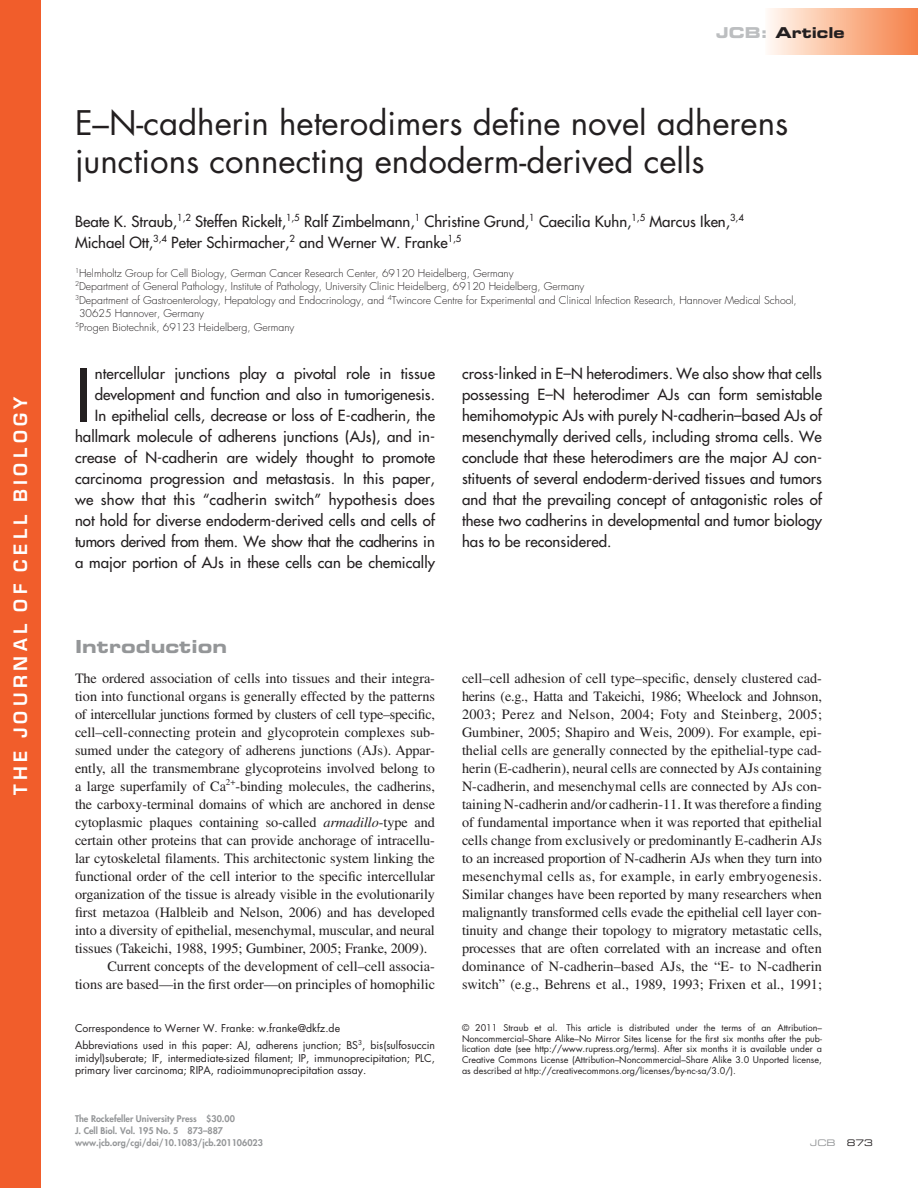
<style>
.page{position:relative;width:918px;height:1188px;background:#fff}
.page>*{position:absolute;margin:0;border:0;box-sizing:border-box;transform-origin:0 0}
.t1{font:500 70.65px "Futura Std";color:#231f20}
.t2{font:33px/38.2px "Futura Std";color:#231f20}
.t3{font:600 18px "Eurostile";letter-spacing:.25em;color:#fff}
.t4{font:18px "Eurostile LT Std Bold Ex 2";letter-spacing:.005em;color:#949698}
.t5{font:500 15px/21px "Futura Std";letter-spacing:.005em;color:#231f20;text-align:right}
.t6{font:15px "Eurostile LT Std Bold Ex 2";color:#231f20}
.t7{font:14.25px/18px "Times LT Std";letter-spacing:-.005em;color:#231f20;text-align:justify}
.t8{font:300 10.5px "Futura Std";color:#231f20}
.t9{font:10.5px/16.8px "Futura Std";color:#231f20}
.t10{font:9px/10.8px "Futura Std";color:#231f20;text-align:justify}
.t11{font:800 9px/12px "Futura Std";color:#949698}
.t12{font:9px "Eurostile LT Std Ex 2";color:#949698}
.t13{font:9px "Eurostile LT Std Ex 2";color:#231f20}
.s1{color:#bcbec0}
.s2{font-style:italic}
</style>
<div class="page">
<div style="left:763px;top:8px;width:155px;height:47px;background:linear-gradient(to right,#fffbf4,#f57f45)"></div>
<div style="left:0;top:0;width:40px;height:1188px;background:#f15d2b"></div>
<p class="t3" style="left:13px;top:795px;width:400px;rotate:-90deg">THE JOURNAL OF CELL BIOLOGY</p>
<p class="t6" style="left:716px;top:22px;width:130px"><span class="s1">JCB:</span> Article</p>
<h2 class="t2" style="left:75px;top:104px;width:715px">E–N-cadherin heterodimers define novel adherens junctions connecting endoderm-derived cells</h2>
<p class="t5" style="left:75px;top:212px;width:670px;text-align:left">Beate K. Straub,<sup>1,2</sup> Steffen Rickelt,<sup>1,5</sup> Ralf Zimbelmann,<sup>1</sup> Christine Grund,<sup>1</sup> Caecilia Kuhn,<sup>1,5</sup> Marcus Iken,<sup>3,4<br></sup>Michael Ott,<sup>3,4</sup> Peter Schirmacher,<sup>2</sup> and Werner W. Franke<sup>1,5</sup></p>
<p class="t8" style="left:75px;top:267px;width:440px"><sup>1</sup>Helmholtz Group for Cell Biology, German Cancer Research Center, 69120 Heidelberg, Germany</p>
<p class="t8" style="left:75px;top:280px;width:511px"><sup>2</sup>Department of General Pathology, Institute of Pathology, University Clinic Heidelberg, 69120 Heidelberg, Germany</p>
<p class="t8" style="left:75px;top:294px;width:723px"><sup>3</sup>Department of Gastroenterology, Hepatology and Endocrinology, and <sup>4</sup>Twincore Centre for Experimental and Clinical Infection Research, Hannover Medical School,</p>
<p class="t8" style="left:79px;top:307px;width:126px">30625 Hannover, Germany</p>
<p class="t8" style="left:75px;top:321px;width:221px"><sup>5</sup>Progen Biotechnik, 69123 Heidelberg, Germany</p>
<p class="t5" style="left:75px;top:363px;width:362px">ntercellular junctions play a pivotal role in tissue development and function and also in tumorigenesis.<br>In epithelial cells, decrease or loss of E-cadherin, the hallmark molecule of adherens junctions (AJs), and in&shy;crease of N-cadherin are widely thought to promote carcinoma progression and metastasis. In this paper, we show that this “cadherin switch” hypothesis does not hold for diverse endoderm-derived cells and cells of tumors derived from them. We show that the cadherins in a major portion of AJs in these cells can be chemically</p>
<p class="t5" style="left:462px;top:363px;width:362px;text-align:justify">cross-linked in E–N heterodimers. We also show that cells possessing E–N heterodimer AJs can form semistable hemihomotypic AJs with purely N-cadherin–based AJs of mesenchymally derived cells, including stroma cells. We conclude that these heterodimers are the major AJ con&shy;stituents of several endoderm-derived tissues and tumors and that the prevailing concept of antagonistic roles of these two cadherins in developmental and tumor biology has to be reconsidered.</p>
<h1 class="t1" style="left:75px;top:351px;width:18px">I</h1>
<p class="t4" style="left:75px;top:634px;width:154px">Introduction</p>
<p class="t7" style="left:75px;top:669px;width:362px">The ordered association of cells into tissues and their integra-</p>
<p class="t7" style="left:75px;top:687px;width:362px">tion into functional organs is generally effected by the patterns</p>
<p class="t7" style="left:75px;top:705px;width:361px">of intercellular junctions formed by clusters of cell type–specific,</p>
<p class="t7" style="left:75px;top:723px;width:362px">cell–cell-connecting protein and glycoprotein complexes sub-</p>
<p class="t7" style="left:75px;top:741px;width:362px">sumed under the category of adherens junctions (AJs). Appar-</p>
<p class="t7" style="left:75px;top:759px;width:361px">ently, all the transmembrane glycoproteins involved belong to</p>
<p class="t7" style="left:75px;top:777px;width:361px">a large superfamily of Ca<sup>2+</sup>-binding molecules, the cadherins,</p>
<p class="t7" style="left:75px;top:795px;width:362px">the carboxy-terminal domains of which are anchored in dense</p>
<p class="t7" style="left:75px;top:813px;width:361px">cytoplasmic plaques containing so-called <span class="s2">armadillo</span>-type and</p>
<p class="t7" style="left:75px;top:831px;width:362px">certain other proteins that can provide anchorage of intracellu-</p>
<p class="t7" style="left:75px;top:849px;width:361px">lar cytoskeletal filaments. This architectonic system linking the</p>
<p class="t7" style="left:75px;top:867px;width:362px">functional order of the cell interior to the specific intercellular</p>
<p class="t7" style="left:75px;top:885px;width:362px">organization of the tissue is already visible in the evolutionarily</p>
<p class="t7" style="left:75px;top:903px;width:361px">first metazoa (Halbleib and Nelson, 2006) and has developed</p>
<p class="t7" style="left:75px;top:921px;width:361px">into a diversity of epithelial, mesenchymal, muscular, and neural</p>
<p class="t7" style="left:75px;top:939px;width:354px">tissues (Takeichi, 1988, 1995; Gumbiner, 2005; Franke, 2009).</p>
<p class="t7" style="left:107px;top:957px;width:329px">Current concepts of the development of cell–cell associa-</p>
<p class="t7" style="left:75px;top:975px;width:362px">tions are based—in the first order—on principles of homophilic</p>
<p class="t9" style="left:75px;top:1020px;width:362px">Correspondence to Werner W. Franke: w.franke@dkfz.de<br>Abbreviations used in this paper: AJ, adherens junction; BS<sup>3</sup>, bis(sulfosuccin</p>
<p class="t9" style="left:75px;top:1052px;width:362px;line-height:12.3px">imidyl)suberate; IF, intermediate-sized filament; IP, immunoprecipitation; PLC, primary liver carcinoma; RIPA, radioimmunoprecipitation assay.</p>
<p class="t11" style="left:75px;top:1112px;width:189px">The Rockefeller University Press $30.00<br>J. Cell Biol. Vol. 195 No. 5 873–887 www.jcb.org/cgi/doi/10.1083/jcb.201106023</p>
<p class="t7" style="left:462px;top:669px;width:362px">cell–cell adhesion of cell type–specific, densely clustered cad&shy;herins (e.g., Hatta and Takeichi, 1986; Wheelock and Johnson, 2003; Perez and Nelson, 2004; Foty and Steinberg, 2005; Gumbiner, 2005; Shapiro and Weis, 2009). For example, epi&shy;thelial cells are generally connected by the epithelial-type cad&shy;herin (E-cadherin), neural cells are connected by AJs containing N-cadherin, and mesenchymal cells are connected by AJs con&shy;taining N-cadherin and/or cadherin-11. It was therefore a finding of fundamental importance when it was reported that epithelial cells change from exclusively or predominantly E-cadherin AJs to an increased proportion of N-cadherin AJs when they turn into mesenchymal cells as, for example, in early embryogenesis.<br>Similar changes have been reported by many researchers when malignantly transformed cells evade the epithelial cell layer con&shy;tinuity and change their topology to migratory metastatic cells, processes that are often correlated with an increase and often dominance of N-cadherin–based AJs, the “E- to N-cadherin switch” (e.g., Behrens et al., 1989, 1993; Frixen et al., 1991;</p>
<p class="t10" style="left:462px;top:1022px;width:362px">© 2011 Straub et al. This article is distributed under the terms of an Attribution– Noncommercial–Share Alike–No Mirror Sites license for the first six months after the pub&shy;lication date (see http://www.rupress.org/terms). After six months it is available under a Creative Commons License (Attribution–Noncommercial–Share Alike 3.0 Unported license, as described at http://creativecommons.org/licenses/by-nc-sa/3.0/).</p>
<p class="t12" style="left:810px;top:1136px;width:27px">JCB</p>
<p class="t13" style="left:847px;top:1136px;width:28px">873</p>
</div>
